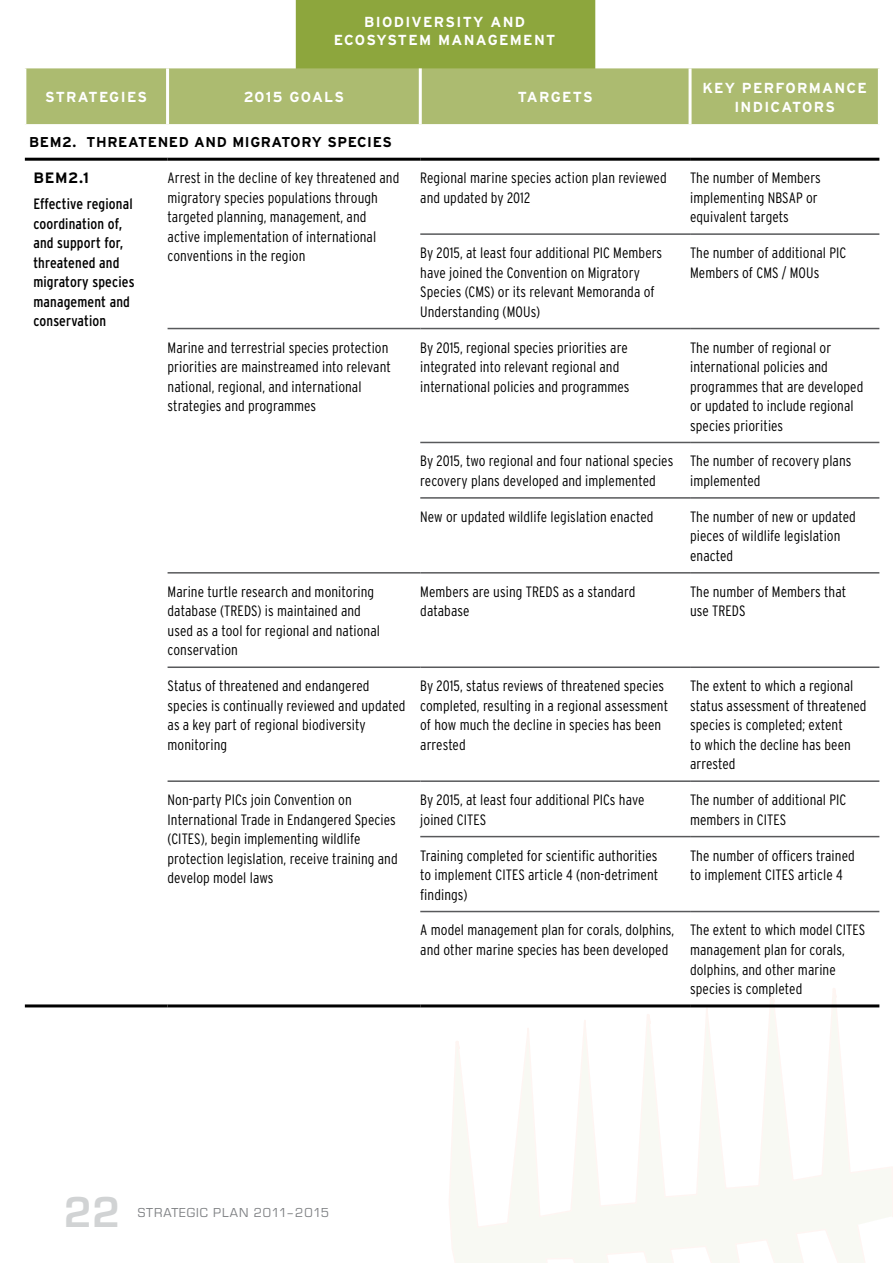
<style>
.page{position:relative;width:893px;height:1263px;background:#fff}
.page>*{position:absolute;margin:0;border:0;box-sizing:border-box;transform-origin:0 0}
.t1{font:700 45px "Micro Square";color:#d1d3d4}
.t2{font:300 condensed 15px/19.5px "Interstate";letter-spacing:.005em;color:#000}
.t3{font:condensed 15px/19.5px "Interstate";letter-spacing:.01em;color:#000}
.t4{font:700 15px "Interstate";color:#000}
.t5{font:700 14.55px/18.9px "Interstate";letter-spacing:.09em;color:#fff;text-align:center}
.t6{font:700 14.25px "Interstate";letter-spacing:.045em;color:#000}
.t7{font:13.5px "Micro Square";letter-spacing:.07em;color:#808285}
</style>
<div class="page">
<svg style="left:448px;top:988px;width:445px;height:275px"></svg>
<div style="left:296px;top:0;width:299px;height:68px;background:#8da63d"></div>
<div style="left:26px;top:68px;width:852px;height:56px;background:#acbb70"></div>
<hr style="left:420px;top:233px;width:270px;height:2px;background:#58595b">
<hr style="left:690px;top:233px;width:189px;height:2px;background:#58595b">
<hr style="left:168px;top:328px;width:252px;height:1px;background:#58595b">
<hr style="left:420px;top:328px;width:270px;height:1px;background:#58595b">
<hr style="left:690px;top:328px;width:189px;height:1px;background:#58595b">
<hr style="left:420px;top:442px;width:270px;height:1px;background:#58595b">
<hr style="left:690px;top:442px;width:189px;height:1px;background:#58595b">
<hr style="left:420px;top:497px;width:270px;height:2px;background:#58595b">
<hr style="left:690px;top:497px;width:189px;height:2px;background:#58595b">
<hr style="left:168px;top:572px;width:252px;height:2px;background:#58595b">
<hr style="left:420px;top:572px;width:270px;height:2px;background:#58595b">
<hr style="left:690px;top:572px;width:189px;height:2px;background:#58595b">
<hr style="left:168px;top:666px;width:252px;height:2px;background:#58595b">
<hr style="left:420px;top:666px;width:270px;height:2px;background:#58595b">
<hr style="left:690px;top:666px;width:189px;height:2px;background:#58595b">
<hr style="left:168px;top:780px;width:252px;height:2px;background:#58595b">
<hr style="left:420px;top:780px;width:270px;height:2px;background:#58595b">
<hr style="left:690px;top:780px;width:189px;height:2px;background:#58595b">
<hr style="left:420px;top:836px;width:270px;height:1px;background:#58595b">
<hr style="left:690px;top:836px;width:189px;height:1px;background:#58595b">
<hr style="left:420px;top:911px;width:270px;height:1px;background:#58595b">
<hr style="left:690px;top:911px;width:189px;height:1px;background:#58595b">
<hr style="left:25px;top:1004px;width:143px;height:3px;background:#000">
<hr style="left:168px;top:1004px;width:252px;height:3px;background:#000">
<hr style="left:420px;top:1004px;width:270px;height:3px;background:#000">
<hr style="left:690px;top:1004px;width:189px;height:3px;background:#000">
<hr style="left:25px;top:158px;width:143px;height:3px;background:#000">
<hr style="left:168px;top:158px;width:252px;height:3px;background:#000">
<hr style="left:420px;top:158px;width:270px;height:3px;background:#000">
<hr style="left:690px;top:158px;width:189px;height:3px;background:#000">
<hr style="left:166px;top:68px;width:3px;height:56px;background:#fff">
<hr style="left:419px;top:68px;width:3px;height:56px;background:#fff">
<hr style="left:689px;top:68px;width:3px;height:56px;background:#fff">
<p class="t5" style="left:334px;top:12px;width:223px">BIODIVERSITY AND<br>ECOSYSTEM MANAGEMENT</p>
<p class="t5" style="left:45px;top:87px;width:103px">STRATEGIES</p>
<p class="t5" style="left:244px;top:87px;width:102px">2015 GOALS</p>
<p class="t5" style="left:518px;top:87px;width:76px">TARGETS</p>
<p class="t5" style="left:702px;top:78px;width:166px">KEY PERFORMANCE<br>INDICATORS</p>
<p class="t6" style="left:29px;top:134px;width:84px">BEM2. THREATENED</p>
<p class="t6" style="left:194px;top:134px;width:12px">AND</p>
<p class="t6" style="left:232px;top:134px;width:17px">MIGRATORY</p>
<p class="t6" style="left:327px;top:134px;width:16px">SPECIES</p>
<p class="t4" style="left:33px;top:170px;width:57px">BEM2.1</p>
<p class="t3" style="left:33px;top:194px;width:103px">Effective regional coordination of, and support for, threatened and migratory species management and conservation</p>
<p class="t2" style="left:168px;top:168px;width:233px">Arrest in the decline of key threatened and migratory species populations through targeted planning, management, and active implementation of international conventions in the region</p>
<p class="t2" style="left:420px;top:168px;width:248px">Regional marine species action plan reviewed and updated by 2012</p>
<p class="t2" style="left:690px;top:168px;width:132px">The number of Members implementing NBSAP or equivalent targets</p>
<p class="t2" style="left:420px;top:243px;width:243px">By 2015, at least four additional PIC Members have joined the Convention on Migratory Species (CMS) or its relevant Memoranda of Understanding (MOUs)</p>
<p class="t2" style="left:690px;top:243px;width:158px">The number of additional PIC<br>Members of CMS / MOUs</p>
<p class="t2" style="left:168px;top:337px;width:225px">Marine and terrestrial species protection priorities are mainstreamed into relevant national, regional, and international strategies and programmes</p>
<p class="t2" style="left:420px;top:337px;width:211px">By 2015, regional species priorities are integrated into relevant regional and international policies and programmes</p>
<p class="t2" style="left:690px;top:337px;width:175px">The number of regional or international policies and programmes that are developed or updated to include regional species priorities</p>
<p class="t2" style="left:420px;top:451px;width:255px">By 2015, two regional and four national species recovery plans developed and implemented</p>
<p class="t2" style="left:690px;top:451px;width:163px">The number of recovery plans implemented</p>
<p class="t2" style="left:420px;top:507px;width:235px">New or updated wildlife legislation enacted</p>
<p class="t2" style="left:690px;top:507px;width:167px">The number of new or updated pieces of wildlife legislation enacted</p>
<p class="t2" style="left:168px;top:582px;width:214px">Marine turtle research and monitoring database (TREDS) is maintained and used as a tool for regional and national conservation</p>
<p class="t2" style="left:420px;top:582px;width:217px">Members are using TREDS as a standard database</p>
<p class="t2" style="left:690px;top:582px;width:158px">The number of Members that use TREDS</p>
<p class="t2" style="left:168px;top:676px;width:240px">Status of threatened and endangered species is continually reviewed and updated as a key part of regional biodiversity monitoring</p>
<p class="t2" style="left:420px;top:676px;width:249px">By 2015, status reviews of threatened species completed, resulting in a regional assessment of how much the decline in species has been arrested</p>
<p class="t2" style="left:690px;top:676px;width:178px">The extent to which a regional status assessment of threatened species is completed; extent<br>to which the decline has been arrested</p>
<p class="t2" style="left:168px;top:790px;width:232px">Non-party PICs join Convention on International Trade in Endangered Species (CITES), begin implementing wildlife protection legislation, receive training and develop model laws</p>
<p class="t2" style="left:420px;top:790px;width:226px">By 2015, at least four additional PICs have joined CITES</p>
<p class="t2" style="left:690px;top:790px;width:158px">The number of additional PIC members in CITES</p>
<p class="t2" style="left:420px;top:845px;width:239px;text-align:justify">Training completed for scientific authorities to implement CITES article 4 (non-detriment findings)</p>
<p class="t2" style="left:690px;top:845px;width:166px">The number of officers trained to implement CITES article 4</p>
<p class="t2" style="left:420px;top:920px;width:255px">A model management plan for corals, dolphins, and other marine species has been developed</p>
<p class="t2" style="left:690px;top:920px;width:177px">The extent to which model CITES management plan for corals, dolphins, and other marine species is completed</p>
<h1 class="t1" style="left:64px;top:1188px;width:58px">22</h1>
<p class="t7" style="left:138px;top:1205px;width:193px">STRATEGIC PLAN 2011–2015</p>
</div>
